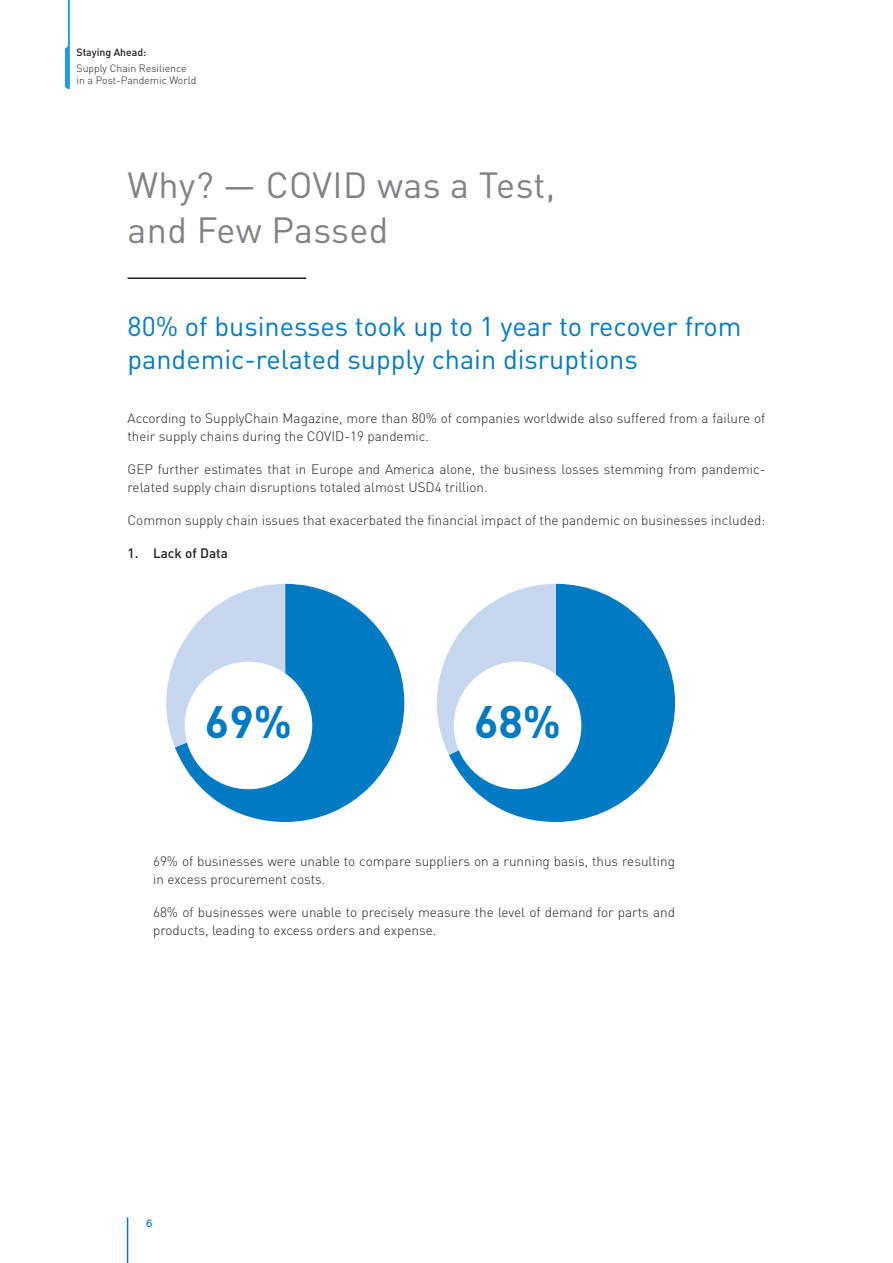
<style>
.page{position:relative;width:893px;height:1263px;background:#fff}
.page>*{position:absolute;margin:0;border:0;box-sizing:border-box;transform-origin:0 0}
.t1{font:700 45px "DINOT";color:#007ac2}
.T2{font:36px/45px "DINOT";letter-spacing:.01em;color:#808285}
.T3{font:27px/33px "DINOT";color:#007ac2}
.Tab_1{font:300 13.5px/18px "DINOT";color:#231f20}
.Tab_1-2{font:500 13.5px "DINOT";color:#231f20}
.t2{font:300 10.5px/12.6px "DINOT";color:#231f20}
.t3{font:500 10.5px "DINOT";color:#231f20}
.t4{font:600 10.5px "Raleway";color:#007ac2}
</style>
<div class="page">
<svg style="left:166px;top:659px;width:9px;height:88px"></svg>
<svg style="left:175px;top:584px;width:229px;height:238px;fill:#007ac2"></svg>
<svg style="left:437px;top:651px;width:12px;height:104px"></svg>
<svg style="left:449px;top:584px;width:226px;height:238px;fill:#007ac2"></svg>
<div style="left:185px;top:662px;width:127px;height:127px;background:#fff;border-radius:50%"></div>
<div style="left:454px;top:662px;width:127px;height:127px;background:#fff;border-radius:50%"></div>
<hr style="left:128px;top:277px;width:178px;height:2px;background:#231f20">
<svg style="left:65px;top:0;width:5px;height:89px"></svg>
<hr style="left:127px;top:1217px;width:1px;height:46px;background:#007ac2">
<p class="t3" style="left:76px;top:45px;width:71px">Staying Ahead:</p>
<p class="t2" style="left:76px;top:61px;width:121px">Supply Chain Resilience in a Post-Pandemic World</p>
<p class="T2" style="left:128px;top:161px;width:429px">Why? — COVID was a Test, and Few Passed</p>
<p class="T3" style="left:128px;top:308px;width:616px">80% of businesses took up to 1 year to recover from pandemic-related supply chain disruptions</p>
<p class="Tab_1" style="left:128px;top:409px;width:639px">According to SupplyChain Magazine, more than 80% of companies worldwide also suffered from a failure of their supply chains during the COVID-19 pandemic.</p>
<p class="Tab_1" style="left:128px;top:460px;width:639px">GEP further estimates that in Europe and America alone, the business losses stemming from pandemic&shy;related supply chain disruptions totaled almost USD4 trillion.</p>
<p class="Tab_1" style="left:128px;top:511px;width:639px">Common supply chain issues that exacerbated the financial impact of the pandemic on businesses included:</p>
<p class="Tab_1-2" style="left:128px;top:544px;width:102px">1. Lack of Data</p>
<p class="t1" style="left:205px;top:691px;width:89px">69%</p>
<p class="t1" style="left:474px;top:691px;width:89px">68%</p>
<p class="Tab_1" style="left:153px;top:852px;width:523px">69% of businesses were unable to compare suppliers on a running basis, thus resulting in excess procurement costs.</p>
<p class="Tab_1" style="left:153px;top:903px;width:523px">68% of businesses were unable to precisely measure the level of demand for parts and products, leading to excess orders and expense.</p>
<p class="t4" style="left:146px;top:1217px;width:8px">6</p>
</div>
